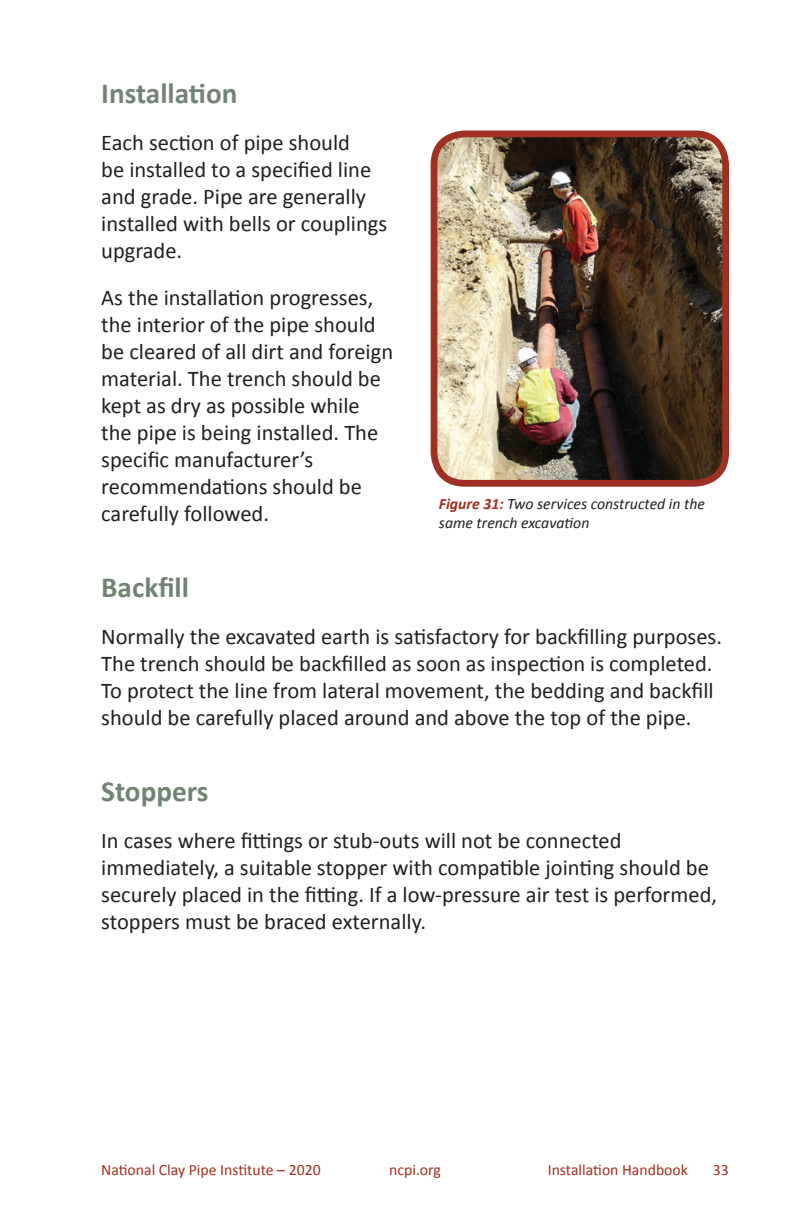
<style>
.page{position:relative;width:810px;height:1215px;background:#fff}
.page>*{position:absolute;margin:0;border:0;box-sizing:border-box;transform-origin:0 0}
.t1{font:700 29.25px "Calibri";color:#718472}
.t2{font:22.5px/27px "Calibri";color:#231f20}
.t3{font:15.75px "Calibri";color:#a03022}
.t4{font:italic 15.75px/18.9px "Calibri";color:#231f20}
.s1{font-weight:700;color:#a03022}
</style>
<div class="page">
<img style="left:439px;top:138px;width:282px;height:341px">
<div style="left:431px;top:130px;width:298px;height:357px;border:7px solid #a03022;border-radius:30px"></div>
<h1 class="t1" style="left:101px;top:75px;width:138px">Installation</h1>
<p class="t2" style="left:101px;top:129px;width:288px">Each section of pipe should<br>be installed to a specified line and grade. Pipe are generally installed with bells or couplings upgrade.</p>
<p class="t2" style="left:101px;top:285px;width:293px">As the installation progresses, the interior of the pipe should be cleared of all dirt and foreign material. The trench should be kept as dry as possible while the pipe is being installed. The specific manufacturer’s recommendations should be carefully followed.</p>
<p class="t4" style="left:439px;top:494px;width:268px"><span class="s1">Figure 31:</span> Two services constructed in the same trench excavation</p>
<h1 class="t1" style="left:101px;top:569px;width:89px">Backfill</h1>
<p class="t2" style="left:101px;top:623px;width:622px">Normally the excavated earth is satisfactory for backfilling purposes.<br>The trench should be backfilled as soon as inspection is completed.<br>To protect the line from lateral movement, the bedding and backfill should be carefully placed around and above the top of the pipe.</p>
<h1 class="t1" style="left:101px;top:772px;width:109px">Stoppers</h1>
<p class="t2" style="left:101px;top:827px;width:617px">In cases where fittings or stub-outs will not be connected immediately, a suitable stopper with compatible jointing should be securely placed in the fitting. If a low-pressure air test is performed, stoppers must be braced externally.</p>
<p class="t3" style="left:101px;top:1159px;width:221px">National Clay Pipe Institute – 2020</p>
<p class="t3" style="left:389px;top:1159px;width:53px">ncpi.org</p>
<p class="t3" style="left:548px;top:1159px;width:142px">Installation Handbook</p>
<p class="t3" style="left:713px;top:1159px;width:17px">33</p>
</div>
